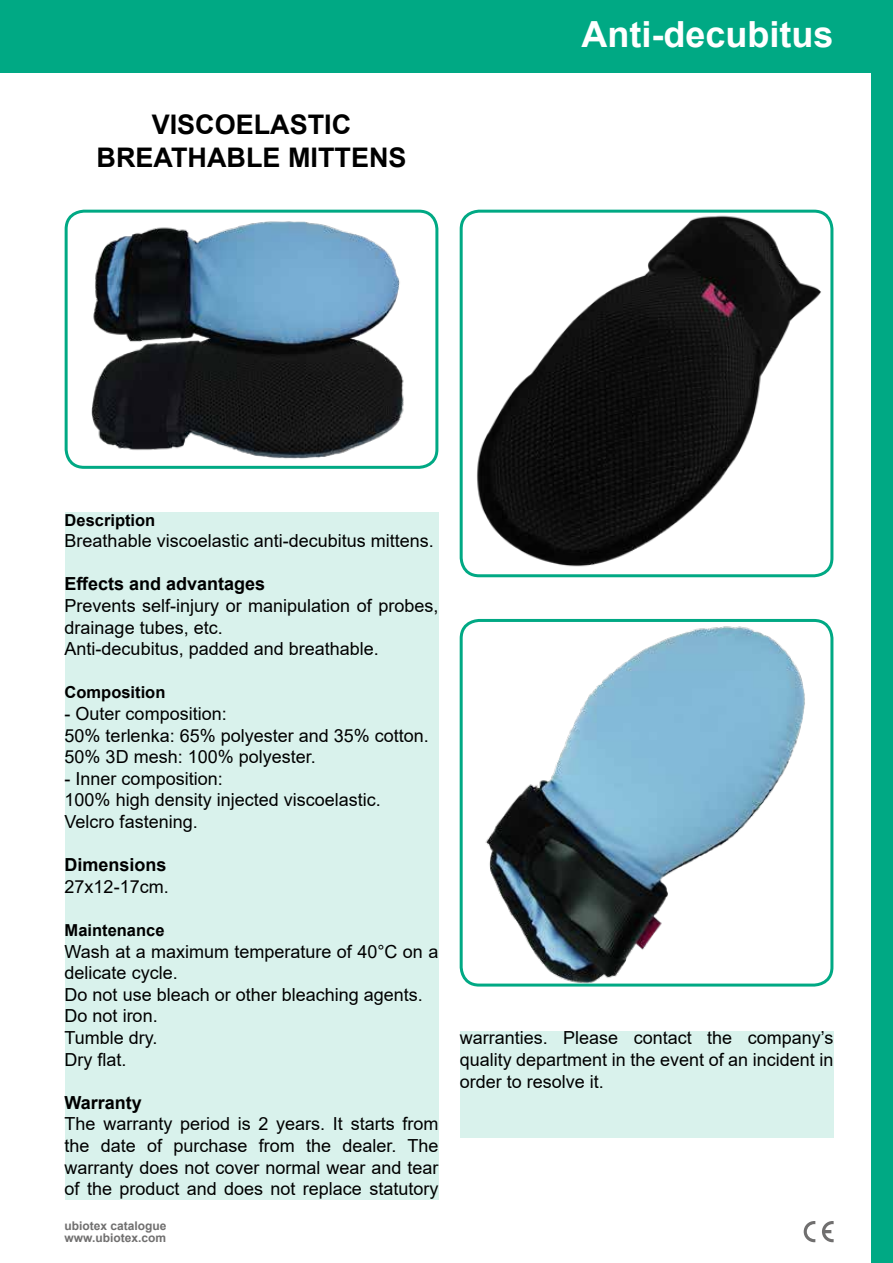
<style>
.page{position:relative;width:893px;height:1263px;background:#fff}
.page>*{position:absolute;margin:0;border:0;box-sizing:border-box;transform-origin:0 0}
.t1{font:700 36px "Arial";color:#fff}
.t2{font:700 27px/32.4px "Arial";color:#000;text-align:center}
.t3{font:18px/21.6px "Arial";color:#000}
.t4{font:700 18px "Arial";color:#000}
.t5{font:700 16.5px "Arial";color:#000}
.t6{font:700 12px/12px "Arial";color:#706f6f}
</style>
<div class="page">
<div style="left:65px;top:512px;width:373px;height:687px;background:#d9f2ec"></div>
<div style="left:460px;top:1031px;width:373px;height:106px;background:#d9f2ec"></div>
<div style="left:0;top:0;width:893px;height:72px;background:#00a984"></div>
<svg style="left:804px;top:1221px;width:11px;height:21px"></svg>
<svg style="left:822px;top:1221px;width:12px;height:21px"></svg>
<div style="left:872px;top:0;width:21px;height:1263px;background:#00a984"></div>
<img style="left:485px;top:626px;width:320px;height:356px">
<img style="left:460px;top:210px;width:373px;height:366px">
<img style="left:65px;top:210px;width:373px;height:259px">
<div style="left:65px;top:210px;width:373px;height:259px;border:3px solid #00a984;border-radius:18px"></div>
<div style="left:460px;top:210px;width:373px;height:367px;border:3px solid #00a984;border-radius:18px"></div>
<div style="left:460px;top:619px;width:373px;height:367px;border:3px solid #00a984;border-radius:18px"></div>
<h2 class="t2" style="left:97px;top:109px;width:311px">VISCOELASTIC<br>BREATHABLE MITTENS</h2>
<h1 class="t1" style="left:581px;top:9px;width:253px">Anti-decubitus</h1>
<p class="t5" style="left:65px;top:508px;width:92px">Description</p>
<p class="t3" style="left:65px;top:530px;width:371px">Breathable viscoelastic anti-decubitus mittens.</p>
<p class="t4" style="left:65px;top:571px;width:202px">Effects and advantages</p>
<p class="t3" style="left:65px;top:595px;width:375px">Prevents self-injury or manipulation of probes, drainage tubes, etc.<br>Anti-decubitus, padded and breathable.</p>
<p class="t5" style="left:65px;top:681px;width:102px">Composition</p>
<p class="t3" style="left:65px;top:703px;width:366px">- Outer composition:<br>50% terlenka: 65% polyester and 35% cotton.<br>50% 3D mesh: 100% polyester.</p>
<p class="t3" style="left:65px;top:767px;width:318px">- Inner composition:<br>100% high density injected viscoelastic.<br>Velcro fastening.</p>
<p class="t4" style="left:65px;top:852px;width:104px">Dimensions</p>
<p class="t3" style="left:65px;top:875px;width:106px">27x12-17cm.</p>
<p class="t5" style="left:65px;top:918px;width:101px">Maintenance</p>
<p class="t3" style="left:65px;top:940px;width:375px">Wash at a maximum temperature of 40°C on a delicate cycle.<br>Do not use bleach or other bleaching agents.<br>Do not iron.<br>Tumble dry.<br>Dry flat.</p>
<p class="t4" style="left:65px;top:1090px;width:79px">Warranty</p>
<p class="t3" style="left:65px;top:1113px;width:375px;text-align:justify">The warranty period is 2 years. It starts from the date of purchase from the dealer. The warranty does not cover normal wear and tear of the product and does not replace statutory</p>
<p class="t6" style="left:64px;top:1219px;width:104px">ubiotex catalogue www.ubiotex.com</p>
<p class="t3" style="left:460px;top:1027px;width:375px;text-align:justify">warranties. Please contact the company’s quality department in the event of an incident in order to resolve it.</p>
</div>
